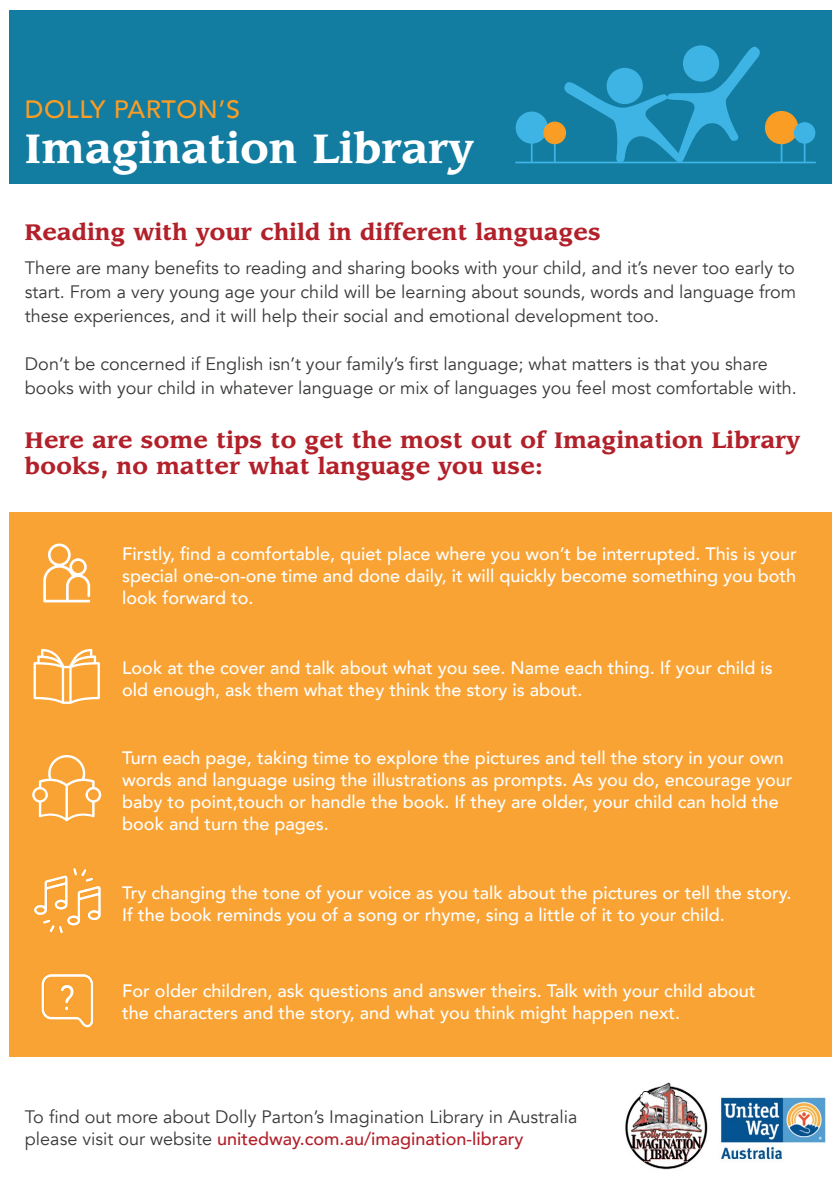
<style>
.page{position:relative;width:840px;height:1191px;background:#fff}
.page>*{position:absolute;margin:0;border:0;box-sizing:border-box;transform-origin:0 0}
.t1{font:700 40.2px "Leawood Std";letter-spacing:.02em;color:#fff}
.t2{font:500 25px "Avenir";letter-spacing:.025em;color:#f99d25}
.t3{font:700 22px/26.4px "Leawood Std";letter-spacing:.02em;color:#b2202a}
.t4{font:500 18px/22px "Avenir";color:#fff}
.t5{font:18px/24px "Avenir";color:#373a37}
.s1{font-weight:500;color:#b2202a}
</style>
<div class="page">
<div style="left:9px;top:513px;width:822px;height:544px;background:#f9a334"></div>
<div style="left:9px;top:10px;width:822px;height:174px;background:#127ca1"></div>
<hr style="left:515px;top:162px;width:299px;height:1px;background:#3eb4e4">
<hr style="left:530px;top:128px;width:2px;height:34px;background:#3eb4e4">
<hr style="left:553px;top:128px;width:2px;height:34px;background:#3eb4e4">
<div style="left:515px;top:112px;width:32px;height:32px;background:#3eb4e4;border-radius:50%"></div>
<div style="left:543px;top:122px;width:22px;height:22px;background:#f99d25;border-radius:50%"></div>
<div style="left:543px;top:122px;width:22px;height:22px;border:1px solid #f99d25;border-radius:50%"></div>
<hr style="left:780px;top:128px;width:2px;height:34px;background:#3eb4e4">
<hr style="left:803px;top:128px;width:2px;height:34px;background:#3eb4e4">
<div style="left:765px;top:112px;width:32px;height:32px;background:#f99d25;border-radius:50%"></div>
<div style="left:764px;top:111px;width:33px;height:33px;border:1px solid #f99d25;border-radius:50%"></div>
<div style="left:793px;top:122px;width:21px;height:22px;background:#3eb4e4;border-radius:50%"></div>
<svg style="left:560px;top:45px;width:203px;height:119px"></svg>
<div style="left:606px;top:68px;width:36px;height:36px;background:#3eb4e4;border-radius:50%"></div>
<img style="left:625px;top:1082px;width:201px;height:88px">
<svg style="left:43px;top:543px;width:47px;height:59px"></svg>
<svg style="left:33px;top:649px;width:67px;height:55px"></svg>
<svg style="left:32px;top:755px;width:69px;height:66px"></svg>
<svg style="left:34px;top:868px;width:67px;height:66px"></svg>
<svg style="left:41px;top:974px;width:53px;height:54px"></svg>
<h2 class="t2" style="left:25px;top:88px;width:216px">DOLLY PARTON’S</h2>
<h1 class="t1" style="left:25px;top:125px;width:449px">Imagination Library</h1>
<p class="t3" style="left:25px;top:220px;width:577px">Reading with your child in different languages</p>
<p class="t5" style="left:25px;top:256px;width:772px;text-align:justify">There are many benefits to reading and sharing books with your child, and it’s never too early to start. From a very young age your child will be learning about sounds, words and language from these experiences, and it will help their social and emotional development too.</p>
<p class="t5" style="left:25px;top:352px;width:773px">Don’t be concerned if English isn’t your family’s first language; what matters is that you share books with your child in whatever language or mix of languages you feel most comfortable with.</p>
<p class="t3" style="left:25px;top:427px;width:776px">Here are some tips to get the most out of Imagination Library books, no matter what language you use:</p>
<p class="t4" style="left:122px;top:542px;width:675px;text-align:justify">Firstly, find a comfortable, quiet place where you won’t be interrupted. This is your special one-on-one time and done daily, it will quickly become something you both look forward to.</p>
<p class="t4" style="left:122px;top:656px;width:651px">Look at the cover and talk about what you see. Name each thing. If your child is old enough, ask them what they think the story is about.</p>
<p class="t4" style="left:122px;top:746px;width:671px">Turn each page, taking time to explore the pictures and tell the story in your own words and language using the illustrations as prompts. As you do, encourage your baby to point,touch or handle the book. If they are older, your child can hold the book and turn the pages.</p>
<p class="t4" style="left:122px;top:880px;width:670px">Try changing the tone of your voice as you talk about the pictures or tell the story.<br>If the book reminds you of a song or rhyme, sing a little of it to your child.</p>
<p class="t4" style="left:122px;top:978px;width:634px">For older children, ask questions and answer theirs. Talk with your child about the characters and the story, and what you think might happen next.</p>
<p class="t5" style="left:25px;top:1106px;width:554px;line-height:22px">To find out more about Dolly Parton’s Imagination Library in Australia please visit our website <span class="s1">unitedway.com.au/imagination-library</span></p>
</div>
